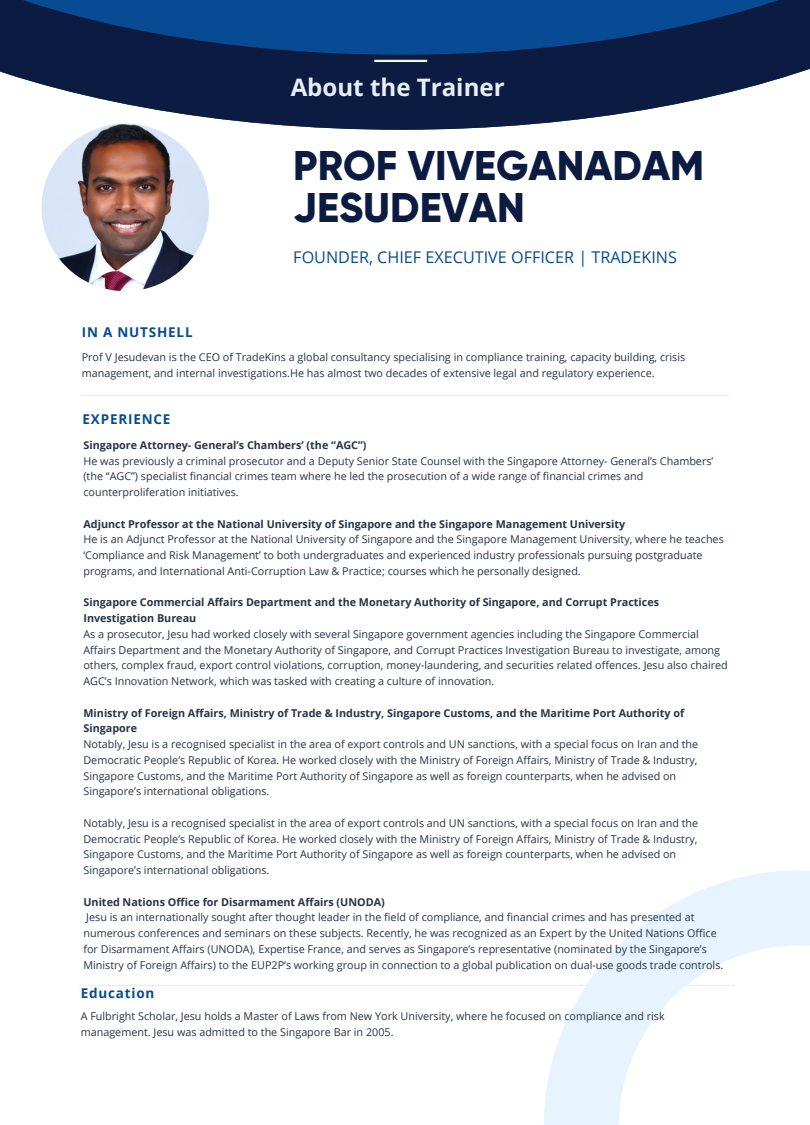
<style>
.page{position:relative;width:810px;height:1125px;background:#fff}
.page>*{position:absolute;margin:0;border:0;box-sizing:border-box;transform-origin:0 0}
.t1{font:800 41.4px "Gilroy";color:#0c1b42}
.t2{font:700 24.1px "Open Sans";color:#e7eff4}
.t3{font:16.2px "Open Sans";color:#064b93}
.t4{font:700 13.5px "Open Sans";letter-spacing:.06em;color:#064b93}
.t5{font:10.8px/15.8px "Open Sans";color:#263547}
.t6{font:700 10.8px/15.8px "Open Sans";color:#263547}
</style>
<div class="page">
<img style="left:42px;top:124px;width:167px;height:167px;border-radius:50%">
<svg style="left:0;top:0;width:810px;height:130px;background:#2d4973"></svg>
<hr style="left:81px;top:395px;width:648px;height:1px;background:#e2ecf1">
<hr style="left:374px;top:60px;width:53px;height:2px;background:#e9ffda">
<hr style="left:79px;top:985px;width:656px;height:1px;background:#e2ecf1">
<svg style="left:544px;top:870px;width:266px;height:255px"></svg>
<p class="t2" style="left:291px;top:70px;width:215px">About the Trainer</p>
<p class="t1" style="left:293px;top:141px;width:412px">PROF VIVEGANADAM</p>
<p class="t1" style="left:293px;top:183px;width:233px">JESUDEVAN</p>
<p class="t3" style="left:293px;top:246px;width:385px">FOUNDER, CHIEF EXECUTIVE OFFICER | TRADEKINS</p>
<p class="t4" style="left:82px;top:323px;width:112px">IN A NUTSHELL</p>
<p class="t5" style="left:82px;top:349px;width:605px">Prof V Jesudevan is the CEO of TradeKins a global consultancy specialising in compliance training, capacity building, crisis management, and internal investigations.He has almost two decades of extensive legal and regulatory experience.</p>
<p class="t4" style="left:83px;top:410px;width:89px">EXPERIENCE</p>
<p class="t6" style="left:83px;top:437px;width:285px">Singapore Attorney- General’s Chambers’ (the “AGC”)</p>
<p class="t5" style="left:83px;top:452px;width:631px">He was previously a criminal prosecutor and a Deputy Senior State Counsel with the Singapore Attorney- General’s Chambers’ (the “AGC”) specialist financial crimes team where he led the prosecution of a wide range of financial crimes and counterproliferation initiatives.</p>
<p class="t6" style="left:83px;top:515px;width:543px">Adjunct Professor at the National University of Singapore and the Singapore Management University</p>
<p class="t5" style="left:83px;top:531px;width:642px">He is an Adjunct Professor at the National University of Singapore and the Singapore Management University, where he teaches ‘Compliance and Risk Management’ to both undergraduates and experienced industry professionals pursuing postgraduate programs, and International Anti-Corruption Law &amp; Practice; courses which he personally designed.</p>
<p class="t6" style="left:83px;top:594px;width:577px">Singapore Commercial Affairs Department and the Monetary Authority of Singapore, and Corrupt Practices<br>Investigation Bureau</p>
<p class="t5" style="left:83px;top:626px;width:646px">As a prosecutor, Jesu had worked closely with several Singapore government agencies including the Singapore Commercial Affairs Department and the Monetary Authority of Singapore, and Corrupt Practices Investigation Bureau to investigate, among others, complex fraud, export control violations, corruption, money-laundering, and securities related offences. Jesu also chaired AGC’s Innovation Network, which was tasked with creating a culture of innovation.</p>
<p class="t6" style="left:83px;top:704px;width:602px">Ministry of Foreign Affairs, Ministry of Trade &amp; Industry, Singapore Customs, and the Maritime Port Authority of<br>Singapore</p>
<p class="t5" style="left:83px;top:736px;width:616px">Notably, Jesu is a recognised specialist in the area of export controls and UN sanctions, with a special focus on Iran and the Democratic People’s Republic of Korea. He worked closely with the Ministry of Foreign Affairs, Ministry of Trade &amp; Industry, Singapore Customs, and the Maritime Port Authority of Singapore as well as foreign counterparts, when he advised on Singapore’s international obligations.</p>
<p class="t5" style="left:83px;top:815px;width:616px">Notably, Jesu is a recognised specialist in the area of export controls and UN sanctions, with a special focus on Iran and the Democratic People’s Republic of Korea. He worked closely with the Ministry of Foreign Affairs, Ministry of Trade &amp; Industry, Singapore Customs, and the Maritime Port Authority of Singapore as well as foreign counterparts, when he advised on Singapore’s international obligations.</p>
<p class="t6" style="left:83px;top:893px;width:303px">United Nations Office for Disarmament Affairs (UNODA)</p>
<p class="t5" style="left:83px;top:909px;width:641px">Jesu is an internationally sought after thought leader in the field of compliance, and financial crimes and has presented at numerous conferences and seminars on these subjects. Recently, he was recognized as an Expert by the United Nations Office for Disarmament Affairs (UNODA), Expertise France, and serves as Singapore’s representative (nominated by the Singapore’s Ministry of Foreign Affairs) to the EUP2P’s working group in connection to a global publication on dual-use goods trade controls.</p>
<p class="t4" style="left:81px;top:983px;width:75px">Education</p>
<p class="t5" style="left:81px;top:1008px;width:585px">A Fulbright Scholar, Jesu holds a Master of Laws from New York University, where he focused on compliance and risk management. Jesu was admitted to the Singapore Bar in 2005.</p>
</div>
